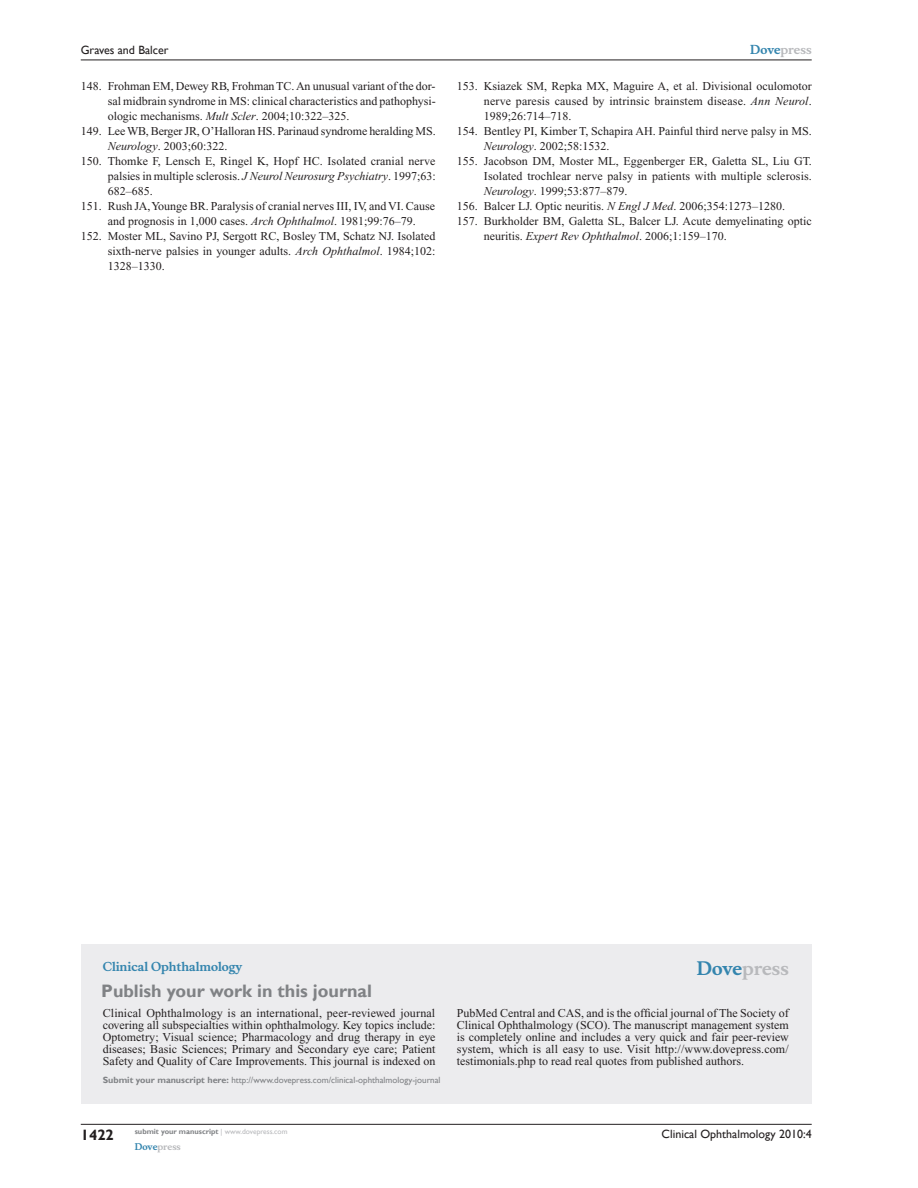
<style>
.page{position:relative;width:918px;height:1188px;background:#fff}
.page>*{position:absolute;margin:0;border:0;box-sizing:border-box;transform-origin:0 0}
.t1{font:700 18px "Gill Sans";color:#808285}
.t2{font:700 18px "Musee";color:#b8b9bc}
.t3{font:700 15px "Gill Sans";color:#231f20}
.t4{font:12px/12px "Times New Roman";color:#231f20;text-align:justify}
.t5{font:12px "Gill Sans";color:#231f20}
.t6{font:700 12px "Musee";color:#3485ae}
.t7{font:700 12px "Musee";color:#b8b9bc}
.t8{font:9px "Gill Sans";color:#808285}
.t9{font:700 9px "Musee";color:#b8b9bc}
.t10{font:700 7.5px "Gill Sans";color:#808285}
.s1{font-style:italic}
.s2{color:#3485ae}
.s3{font-weight:700}
.s4{font-weight:400;color:#b8b9bc}
</style>
<div class="page">
<div style="left:81px;top:944px;width:731px;height:159px;background:#ececee"></div>
<hr style="left:81px;top:1124px;width:731px;height:1px;background:#231f20">
<hr style="left:81px;top:60px;width:731px;height:1px;background:#231f20">
<p class="t5" style="left:81px;top:43px;width:89px">Graves and Balcer</p>
<p class="t4" style="left:81px;top:80px;width:356px">148. Frohman EM, Dewey RB, Frohman TC. An unusual variant of the dor-</p>
<p class="t4" style="left:108px;top:95px;width:329px">sal midbrain syndrome in MS: clinical characteristics and pathophysi-</p>
<p class="t4" style="left:108px;top:110px;width:243px">ologic mechanisms. <span class="s1">Mult Scler</span>. 2004;10:322–325.</p>
<p class="t4" style="left:81px;top:125px;width:356px">149. Lee WB, Berger JR, O’Halloran HS. Parinaud syndrome heralding MS.</p>
<p class="t4" style="left:108px;top:140px;width:121px"><span class="s1">Neurology</span>. 2003;60:322.</p>
<p class="t4" style="left:81px;top:155px;width:356px">150. Thomke F, Lensch E, Ringel K, Hopf HC. Isolated cranial nerve</p>
<p class="t4" style="left:108px;top:170px;width:329px">palsies in multiple sclerosis. <span class="s1">J Neurol Neurosurg Psychiatry</span>. 1997;63:</p>
<p class="t4" style="left:108px;top:185px;width:46px">682–685.</p>
<p class="t4" style="left:81px;top:200px;width:356px">151. Rush JA, Younge BR. Paralysis of cranial nerves III, IV, and VI. Cause</p>
<p class="t4" style="left:108px;top:215px;width:310px">and prognosis in 1,000 cases. <span class="s1">Arch Ophthalmol</span>. 1981;99:76–79.</p>
<p class="t4" style="left:81px;top:230px;width:356px">152. Moster ML, Savino PJ, Sergott RC, Bosley TM, Schatz NJ. Isolated</p>
<p class="t4" style="left:108px;top:245px;width:329px">sixth-nerve palsies in younger adults. <span class="s1">Arch Ophthalmol</span>. 1984;102:</p>
<p class="t4" style="left:108px;top:260px;width:58px">1328–1330.</p>
<p class="t7" style="left:750px;top:43px;width:63px"><span class="s2">Dove</span>press</p>
<p class="t4" style="left:457px;top:80px;width:356px">153. Ksiazek SM, Repka MX, Maguire A, et al. Divisional oculomotor</p>
<p class="t4" style="left:484px;top:95px;width:329px">nerve paresis caused by intrinsic brainstem disease. <span class="s1">Ann Neurol</span>.</p>
<p class="t4" style="left:484px;top:110px;width:89px">1989;26:714–718.</p>
<p class="t4" style="left:457px;top:125px;width:356px">154. Bentley PI, Kimber T, Schapira AH. Painful third nerve palsy in MS.</p>
<p class="t4" style="left:484px;top:140px;width:127px"><span class="s1">Neurology</span>. 2002;58:1532.</p>
<p class="t4" style="left:457px;top:155px;width:357px">155. Jacobson DM, Moster ML, Eggenberger ER, Galetta SL, Liu GT.</p>
<p class="t4" style="left:484px;top:170px;width:330px">Isolated trochlear nerve palsy in patients with multiple sclerosis.</p>
<p class="t4" style="left:484px;top:185px;width:145px"><span class="s1">Neurology</span>. 1999;53:877–879.</p>
<p class="t4" style="left:457px;top:200px;width:330px">156. Balcer LJ. Optic neuritis. <span class="s1">N Engl J Med</span>. 2006;354:1273–1280.</p>
<p class="t4" style="left:457px;top:215px;width:356px">157. Burkholder BM, Galetta SL, Balcer LJ. Acute demyelinating optic</p>
<p class="t4" style="left:484px;top:230px;width:244px">neuritis. <span class="s1">Expert Rev Ophthalmol</span>. 2006;1:159–170.</p>
<p class="t6" style="left:103px;top:959px;width:141px">Clinical Ophthalmology</p>
<h1 class="t1" style="left:101px;top:980px;width:272px">Publish your work in this journal</h1>
<h1 class="t2" style="left:697px;top:958px;width:94px"><span class="s2">Dove</span>press</h1>
<p class="t4" style="left:103px;top:1007px;width:334px">Clinical Ophthalmology is an international, peer-reviewed journal covering all subspecialties within ophthalmology. Key topics include:<br>Optometry; Visual science; Pharmacology and drug therapy in eye diseases; Basic Sciences; Primary and Secondary eye care; Patient Safety and Quality of Care Improvements. This journal is indexed on</p>
<p class="t4" style="left:457px;top:1007px;width:333px">PubMed Central and CAS, and is the official journal of The Society of Clinical Ophthalmology (SCO). The manuscript management system is completely online and includes a very quick and fair peer-review system, which is all easy to use. Visit http://www.dovepress.com/ testimonials.php to read real quotes from published authors.</p>
<p class="t8" style="left:103px;top:1075px;width:339px"><span class="s3">Submit your manuscript here:</span> http://www.dovepress.com/clinical-ophthalmology-journal</p>
<p class="t3" style="left:81px;top:1126px;width:35px">1422</p>
<p class="t10" style="left:135px;top:1127px;width:154px">submit your manuscript <span class="s4">| www.dovepress.com</span></p>
<p class="t9" style="left:135px;top:1141px;width:48px"><span class="s2">Dove</span>press</p>
<p class="t5" style="left:662px;top:1127px;width:152px">Clinical Ophthalmology 2010:4</p>
</div>
